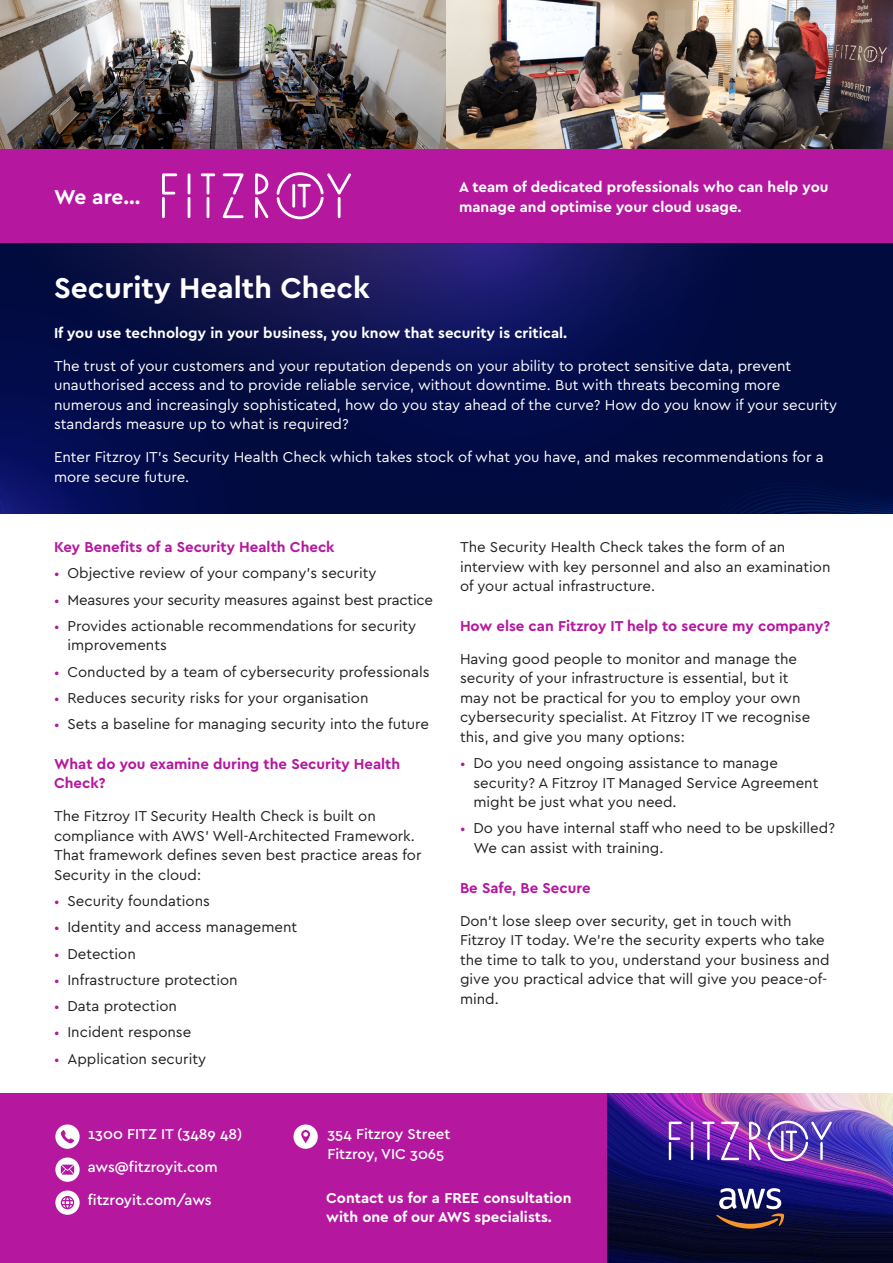
<style>
.page{position:relative;width:893px;height:1263px;background:#fff}
.page>*{position:absolute;margin:0;border:0;box-sizing:border-box;transform-origin:0 0}
.Subhead{font:700 30px "Cera GR";color:#fff}
.Body_-_White_Bold{font:700 21px "Cera GR";color:#fff}
.Body{font:15px/19.5px "Cera GR";color:#231f20}
.Body_-_White{font:15px/19.5px "Cera GR";color:#fff}
.Subhead_4_-_Purple{font:700 15px/19.5px "Cera GR";color:#b5179e}
.Body_-_White_Bold-2{font:700 15px/19.5px "Cera GR";color:#fff}
.Body_-_White-2{font:500 15px/19.5px "Cera GR";color:#fff}
.Subhead_4_-_White{font:700 15px "Cera GR";color:#fff}
.s1{font-family:"Proxima Nova";font-weight:700;color:#b5179e}
</style>
<div class="page">
<svg style="left:0;top:261px;width:893px;height:252px;background:#020b43"></svg>
<svg style="left:0;top:243px;width:868px;height:175px;background:#09104b"></svg>
<div style="left:0;top:1094px;width:608px;height:169px;background:#b5179e"></div>
<svg style="left:55px;top:1190px;width:25px;height:25px"></svg>
<svg style="left:55px;top:1157px;width:25px;height:25px"></svg>
<svg style="left:55px;top:1124px;width:25px;height:25px"></svg>
<svg style="left:293px;top:1124px;width:25px;height:25px"></svg>
<div style="left:0;top:148px;width:893px;height:95px;background:#b5179e"></div>
<img style="left:0;top:0;width:893px;height:148px">
<svg style="left:201px;top:173px;width:14px;height:44px"></svg>
<hr style="left:207px;top:197px;width:2px;height:21px;background:#fff">
<hr style="left:188px;top:173px;width:2px;height:22px;background:#fff">
<hr style="left:162px;top:197px;width:3px;height:21px;background:#fff">
<svg style="left:162px;top:173px;width:15px;height:44px"></svg>
<hr style="left:188px;top:197px;width:2px;height:21px;background:#fff">
<svg style="left:255px;top:173px;width:13px;height:45px"></svg>
<svg style="left:223px;top:173px;width:21px;height:45px"></svg>
<svg style="left:277px;top:172px;width:74px;height:47px"></svg>
<hr style="left:292px;top:184px;width:3px;height:24px;background:#fff">
<img style="left:608px;top:1094px;width:285px;height:169px">
<svg style="left:702px;top:1121px;width:13px;height:38px"></svg>
<hr style="left:707px;top:1142px;width:3px;height:18px;background:#fff">
<svg style="left:669px;top:1121px;width:13px;height:39px"></svg>
<svg style="left:691px;top:1121px;width:2px;height:39px"></svg>
<svg style="left:749px;top:1121px;width:11px;height:39px"></svg>
<svg style="left:721px;top:1121px;width:18px;height:39px"></svg>
<svg style="left:767px;top:1121px;width:65px;height:40px;background:#7b5bbf"></svg>
<hr style="left:781px;top:1131px;width:3px;height:20px;background:#fff">
<svg style="left:716px;top:1188px;width:68px;height:41px"></svg>
<p class="Body_-_White_Bold" style="left:54px;top:185px;width:88px">We are...</p>
<p class="Body_-_White_Bold-2" style="left:459px;top:177px;width:371px">A team of dedicated professionals who can help you</p>
<p class="Body_-_White_Bold-2" style="left:459px;top:197px;width:284px">manage and optimise your cloud usage.</p>
<p class="Subhead" style="left:54px;top:271px;width:317px">Security Health Check</p>
<p class="Subhead_4_-_White" style="left:54px;top:324px;width:515px">If you use technology in your business, you know that security is critical.</p>
<p class="Body_-_White" style="left:54px;top:356px;width:785px">The trust of your customers and your reputation depends on your ability to protect sensitive data, prevent unauthorised access and to provide reliable service, without downtime. But with threats becoming more numerous and increasingly sophisticated, how do you stay ahead of the curve? How do you know if your security standards measure up to what is required?</p>
<p class="Body_-_White" style="left:54px;top:448px;width:771px">Enter Fitzroy IT’s Security Health Check which takes stock of what you have, and makes recommendations for a more secure future.</p>
<p class="Subhead_4_-_Purple" style="left:54px;top:537px;width:282px">Key Benefits of a Security Health Check</p>
<p class="Body" style="left:54px;top:564px;width:324px"><span class="s1">•</span> Objective review of your company’s security</p>
<p class="Body" style="left:54px;top:590px;width:380px"><span class="s1">•</span> Measures your security measures against best practice</p>
<p class="Body" style="left:68px;top:616px;width:350px;text-indent:-14px"><span class="s1">•</span> Provides actionable recommendations for security improvements</p>
<p class="Body" style="left:54px;top:662px;width:377px"><span class="s1">•</span> Conducted by a team of cybersecurity professionals</p>
<p class="Body" style="left:54px;top:688px;width:316px"><span class="s1">•</span> Reduces security risks for your organisation</p>
<p class="Body" style="left:54px;top:714px;width:377px"><span class="s1">•</span> Sets a baseline for managing security into the future</p>
<p class="Subhead_4_-_Purple" style="left:54px;top:754px;width:348px">What do you examine during the Security Health<br>Check?</p>
<p class="Body" style="left:54px;top:807px;width:369px">The Fitzroy IT Security Health Check is built on compliance with AWS’ Well-Architected Framework.<br>That framework defines seven best practice areas for Security in the cloud:</p>
<p class="Body" style="left:54px;top:891px;width:158px"><span class="s1">•</span> Security foundations</p>
<p class="Body" style="left:54px;top:918px;width:245px"><span class="s1">•</span> Identity and access management</p>
<p class="Body" style="left:54px;top:944px;width:83px"><span class="s1">•</span> Detection</p>
<p class="Body" style="left:54px;top:970px;width:185px"><span class="s1">•</span> Infrastructure protection</p>
<p class="Body" style="left:54px;top:996px;width:125px"><span class="s1">•</span> Data protection</p>
<p class="Body" style="left:54px;top:1023px;width:139px"><span class="s1">•</span> Incident response</p>
<p class="Body" style="left:54px;top:1049px;width:154px"><span class="s1">•</span> Application security</p>
<p class="Body" style="left:460px;top:537px;width:372px">The Security Health Check takes the form of an interview with key personnel and also an examination of your actual infrastructure.</p>
<p class="Subhead_4_-_Purple" style="left:460px;top:616px;width:372px">How else can Fitzroy IT help to secure my company?</p>
<p class="Body" style="left:460px;top:649px;width:352px">Having good people to monitor and manage the security of your infrastructure is essential, but it may not be practical for you to employ your own cybersecurity specialist. At Fitzroy IT we recognise this, and give you many options:</p>
<p class="Body" style="left:473px;top:753px;width:346px;text-indent:-14px"><span class="s1">•</span> Do you need ongoing assistance to manage security? A Fitzroy IT Managed Service Agreement might be just what you need.</p>
<p class="Body" style="left:473px;top:819px;width:363px;text-indent:-14px"><span class="s1">•</span> Do you have internal staff who need to be upskilled?<br>We can assist with training.</p>
<p class="Subhead_4_-_Purple" style="left:460px;top:878px;width:132px">Be Safe, Be Secure</p>
<p class="Body" style="left:460px;top:911px;width:371px">Don’t lose sleep over security, get in touch with Fitzroy IT today. We’re the security experts who take the time to talk to you, understand your business and give you practical advice that will give you peace-of&shy;mind.</p>
<p class="Body_-_White-2" style="left:88px;top:1125px;width:156px">1300 FITZ IT (3489 48)</p>
<p class="Body_-_White-2" style="left:88px;top:1158px;width:131px">aws@fitzroyit.com</p>
<p class="Body_-_White-2" style="left:88px;top:1191px;width:126px">fitzroyit.com/aws</p>
<p class="Body_-_White-2" style="left:327px;top:1125px;width:125px">354 Fitzroy Street<br>Fitzroy, VIC 3065</p>
<p class="Body_-_White_Bold-2" style="left:326px;top:1188px;width:247px">Contact us for a FREE consultation with one of our AWS specialists.</p>
</div>
